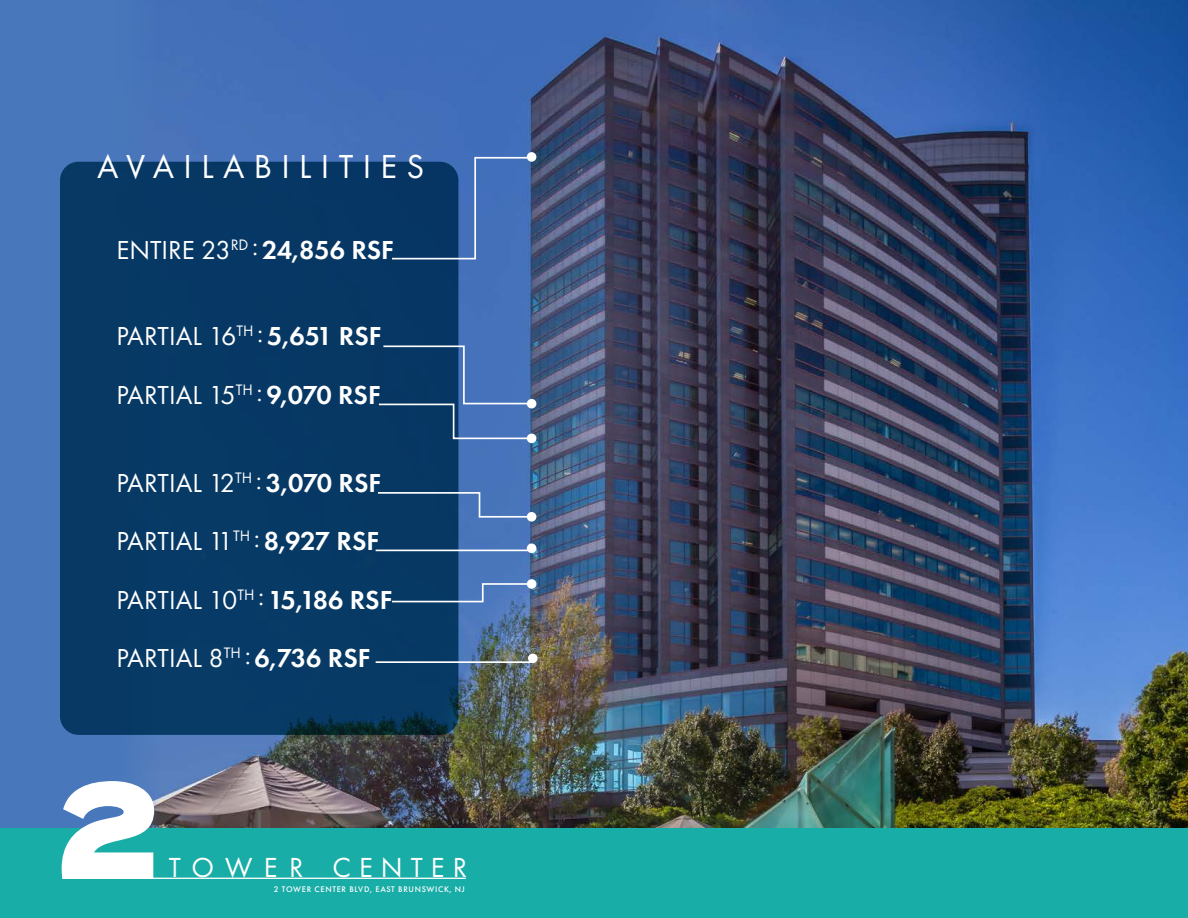
<style>
.page{position:relative;width:1188px;height:918px;background:#fff}
.page>*{position:absolute;margin:0;border:0;box-sizing:border-box;transform-origin:0 0}
.t1{font:900 132.75px "Henderson Sans Basic";color:#fff}
.t2{font:34.5px "Futura PT";letter-spacing:.27em;color:#fff}
.t3{font:28.65px "Futura PT";letter-spacing:.28em;color:#fff}
.t4{font:27px "Futura PT";color:#fff}
.t5{font:500 8.4px "Futura PT";letter-spacing:.08em;color:#fff}
.s1{font-weight:600}
</style>
<div class="page">
<img style="left:161px;top:0;width:1027px;height:828px">
<div style="left:0;top:0;width:161px;height:891px;background:#4878bb"></div>
<div style="left:60px;top:162px;width:398px;height:573px;background:#073965;border-radius:19px"></div>
<div style="left:527px;top:399px;width:9px;height:9px;background:#fff;border-radius:50%"></div>
<div style="left:527px;top:434px;width:9px;height:9px;background:#fff;border-radius:50%"></div>
<div style="left:527px;top:152px;width:9px;height:10px;background:#fff;border-radius:50%"></div>
<div style="left:527px;top:512px;width:9px;height:10px;background:#fff;border-radius:50%"></div>
<div style="left:527px;top:543px;width:9px;height:10px;background:#fff;border-radius:50%"></div>
<div style="left:527px;top:579px;width:9px;height:10px;background:#fff;border-radius:50%"></div>
<div style="left:528px;top:654px;width:10px;height:9px;background:#fff;border-radius:50%"></div>
<hr style="left:376px;top:661px;width:157px;height:2px;background:#fff">
<div style="left:0;top:828px;width:1188px;height:90px;background:#19ada7"></div>
<hr style="left:62px;top:878px;width:404px;height:1px;background:#fff">
<svg style="left:392px;top:582px;width:141px;height:21px"></svg>
<hr style="left:376px;top:550px;width:156px;height:1px;background:#fff">
<svg style="left:378px;top:491px;width:155px;height:27px"></svg>
<svg style="left:378px;top:345px;width:156px;height:95px"></svg>
<svg style="left:390px;top:156px;width:140px;height:104px"></svg>
<p class="t2" style="left:97px;top:146px;width:329px">AVAILABILITIES</p>
<p class="t4" style="left:116px;top:234px;width:279px">ENTIRE 23<sup>RD</sup> :<span class="s1">24,856 RSF</span></p>
<p class="t4" style="left:116px;top:320px;width:267px">PARTIAL 16<sup>TH</sup> :<span class="s1">5,651 RSF</span></p>
<p class="t4" style="left:116px;top:379px;width:266px">PARTIAL 15<sup>TH</sup> :<span class="s1">9,070 RSF</span></p>
<p class="t4" style="left:116px;top:467px;width:266px">PARTIAL 12<sup>TH</sup> :<span class="s1">3,070 RSF</span></p>
<p class="t4" style="left:116px;top:525px;width:264px">PARTIAL 11<sup>TH</sup> :<span class="s1">8,927 RSF</span></p>
<p class="t4" style="left:116px;top:584px;width:277px">PARTIAL 10<sup>TH</sup> :<span class="s1">15,186 RSF</span></p>
<p class="t4" style="left:116px;top:642px;width:255px">PARTIAL 8<sup>TH</sup> :<span class="s1">6,736 RSF</span></p>
<p class="t1" style="left:54px;top:739px;width:111px">2</p>
<p class="t3" style="left:169px;top:851px;width:300px">TOWER CENTER</p>
<p class="t5" style="left:274px;top:884px;width:193px">2 TOWER CENTER BLVD, EAST BRUNSWICK, NJ</p>
</div>
